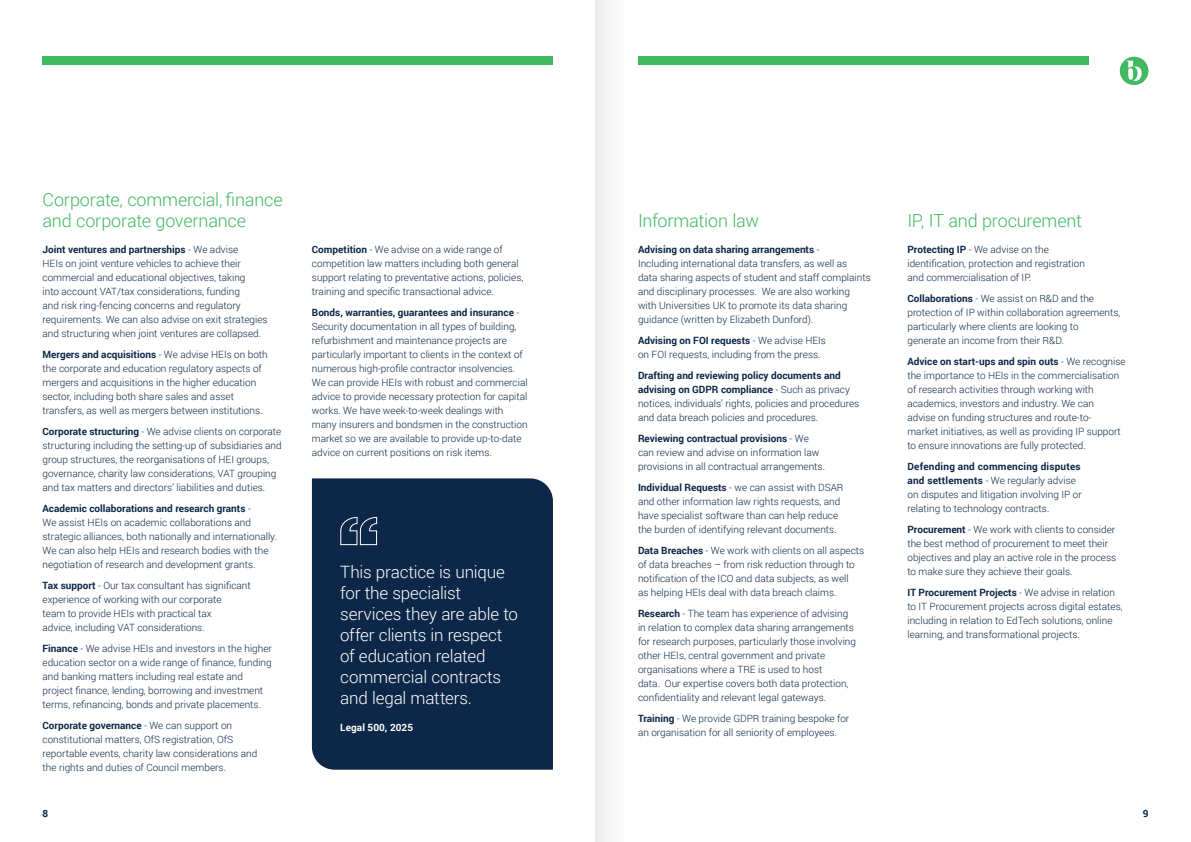
<style>
.page{position:relative;width:1191px;height:842px;background:#fff}
.page>*{position:absolute;margin:0;border:0;box-sizing:border-box;transform-origin:0 0}
.Subtitle_SPAN{font:300 18px/21px "Roboto";letter-spacing:-.01em;color:#42b861}
.Subtitle{font:300 18px "Roboto";letter-spacing:-.015em;color:#42b861}
.t1{font:300 17px/21px "Roboto";letter-spacing:-.01em;color:#fff}
.Body_Copy{font:300 10px/14px "Roboto";color:#0c2747}
.Quote_Details{font:700 10px "Roboto";letter-spacing:.005em;color:#fff}
.t2{font:700 10px "Roboto";color:#0c2747}
.s1{font-weight:700}
</style>
<div class="page">
<div style="left:312px;top:478px;width:241px;height:292px;background:#0c2747"></div>
<div style="left:340px;top:516px;width:38px;height:208px;background:#0c2747"></div>
<svg style="left:1119px;top:57px;width:29px;height:28px"></svg>
<div style="left:638px;top:57px;width:451px;height:8px;background:#42b861"></div>
<div style="left:43px;top:57px;width:510px;height:8px;background:#42b861"></div>
<div style="left:595px;top:0;width:51px;height:842px;background:linear-gradient(to right,#f0f0f0,#fff)"></div>
<p class="Subtitle_SPAN" style="left:43px;top:188px;width:242px">Corporate, commercial, finance and corporate governance</p>
<p class="Body_Copy" style="left:43px;top:242px;width:226px"><span class="s1">Joint ventures and partnerships</span> - We advise<br>HEIs on joint venture vehicles to achieve their commercial and educational objectives, taking<br>into account VAT/tax considerations, funding<br>and risk ring-fencing concerns and regulatory requirements. We can also advise on exit strategies and structuring when joint ventures are collapsed.</p>
<p class="Body_Copy" style="left:43px;top:347px;width:227px"><span class="s1">Mergers and acquisitions</span> - We advise HEIs on both the corporate and education regulatory aspects of mergers and acquisitions in the higher education sector, including both share sales and asset transfers, as well as mergers between institutions.</p>
<p class="Body_Copy" style="left:43px;top:424px;width:241px"><span class="s1">Corporate structuring</span> - We advise clients on corporate structuring including the setting-up of subsidiaries and group structures, the reorganisations of HEI groups, governance, charity law considerations, VAT grouping and tax matters and directors’ liabilities and duties.</p>
<p class="Body_Copy" style="left:43px;top:501px;width:236px"><span class="s1">Academic collaborations and research grants</span> -<br>We assist HEIs on academic collaborations and strategic alliances, both nationally and internationally.<br>We can also help HEIs and research bodies with the negotiation of research and development grants.</p>
<p class="Body_Copy" style="left:43px;top:578px;width:210px"><span class="s1">Tax support</span> - Our tax consultant has significant experience of working with our corporate<br>team to provide HEIs with practical tax<br>advice, including VAT considerations.</p>
<p class="Body_Copy" style="left:43px;top:641px;width:231px"><span class="s1">Finance</span> - We advise HEIs and investors in the higher education sector on a wide range of finance, funding and banking matters including real estate and project finance, lending, borrowing and investment terms, refinancing, bonds and private placements.</p>
<p class="Body_Copy" style="left:43px;top:718px;width:216px"><span class="s1">Corporate governance</span> - We can support on constitutional matters, OfS registration, OfS reportable events, charity law considerations and the rights and duties of Council members.</p>
<p class="Body_Copy" style="left:312px;top:242px;width:213px"><span class="s1">Competition</span> - We advise on a wide range of competition law matters including both general support relating to preventative actions, policies, training and specific transactional advice.</p>
<p class="Body_Copy" style="left:312px;top:305px;width:217px"><span class="s1">Bonds, warranties, guarantees and insurance</span> - Security documentation in all types of building, refurbishment and maintenance projects are particularly important to clients in the context of numerous high-profile contractor insolvencies.<br>We can provide HEIs with robust and commercial advice to provide necessary protection for capital works. We have week-to-week dealings with many insurers and bondsmen in the construction market so we are available to provide up-to-date advice on current positions on risk items.</p>
<p class="t1" style="left:340px;top:561px;width:179px">This practice is unique for the specialist services they are able to offer clients in respect of education related commercial contracts and legal matters.</p>
<p class="Quote_Details" style="left:340px;top:720px;width:74px">Legal 500, 2025</p>
<p class="Subtitle" style="left:638px;top:208px;width:122px">Information law</p>
<p class="Body_Copy" style="left:638px;top:242px;width:234px"><span class="s1">Advising on data sharing arrangements</span> -<br>Including international data transfers, as well as<br>data sharing aspects of student and staff complaints and disciplinary processes. We are also working with Universities UK to promote its data sharing guidance (written by Elizabeth Dunford).</p>
<p class="Body_Copy" style="left:638px;top:333px;width:189px"><span class="s1">Advising on FOI requests</span> - We advise HEIs on FOI requests, including from the press.</p>
<p class="Body_Copy" style="left:638px;top:368px;width:223px"><span class="s1">Drafting and reviewing policy documents and advising on GDPR compliance</span> - Such as privacy notices, individuals’ rights, policies and procedures and data breach policies and procedures.</p>
<p class="Body_Copy" style="left:638px;top:431px;width:188px"><span class="s1">Reviewing contractual provisions</span> - We can review and advise on information law provisions in all contractual arrangements.</p>
<p class="Body_Copy" style="left:638px;top:480px;width:207px"><span class="s1">Individual Requests</span> - we can assist with DSAR and other information law rights requests, and have specialist software than can help reduce the burden of identifying relevant documents.</p>
<p class="Body_Copy" style="left:638px;top:543px;width:228px"><span class="s1">Data Breaches</span> - We work with clients on all aspects of data breaches – from risk reduction through to notification of the ICO and data subjects, as well<br>as helping HEIs deal with data breach claims.</p>
<p class="Body_Copy" style="left:638px;top:606px;width:220px"><span class="s1">Research</span> - The team has experience of advising in relation to complex data sharing arrangements for research purposes, particularly those involving other HEIs, central government and private organisations where a TRE is used to host<br>data. Our expertise covers both data protection, confidentiality and relevant legal gateways.</p>
<p class="Body_Copy" style="left:638px;top:711px;width:213px"><span class="s1">Training</span> - We provide GDPR training bespoke for an organisation for all seniority of employees.</p>
<p class="Subtitle" style="left:907px;top:208px;width:176px">IP, IT and procurement</p>
<p class="Body_Copy" style="left:907px;top:242px;width:179px"><span class="s1">Protecting IP</span> - We advise on the identification, protection and registration and commercialisation of IP.</p>
<p class="Body_Copy" style="left:907px;top:291px;width:215px"><span class="s1">Collaborations</span> - We assist on R&amp;D and the protection of IP within collaboration agreements, particularly where clients are looking to<br>generate an income from their R&amp;D.</p>
<p class="Body_Copy" style="left:907px;top:354px;width:220px"><span class="s1">Advice on start-ups and spin outs</span> - We recognise the importance to HEIs in the commercialisation of research activities through working with academics, investors and industry. We can<br>advise on funding structures and route-to-<br>market initiatives, as well as providing IP support to ensure innovations are fully protected.</p>
<p class="Body_Copy" style="left:907px;top:459px;width:176px"><span class="s1">Defending and commencing disputes and settlements</span> - We regularly advise on disputes and litigation involving IP or relating to technology contracts.</p>
<p class="Body_Copy" style="left:907px;top:522px;width:210px"><span class="s1">Procurement</span> - We work with clients to consider the best method of procurement to meet their objectives and play an active role in the process to make sure they achieve their goals.</p>
<p class="Body_Copy" style="left:907px;top:585px;width:217px"><span class="s1">IT Procurement Projects</span> - We advise in relation to IT Procurement projects across digital estates, including in relation to EdTech solutions, online learning, and transformational projects.</p>
<p class="t2" style="left:43px;top:806px;width:7px">8</p>
<p class="t2" style="left:1142px;top:806px;width:7px">9</p>
</div>
